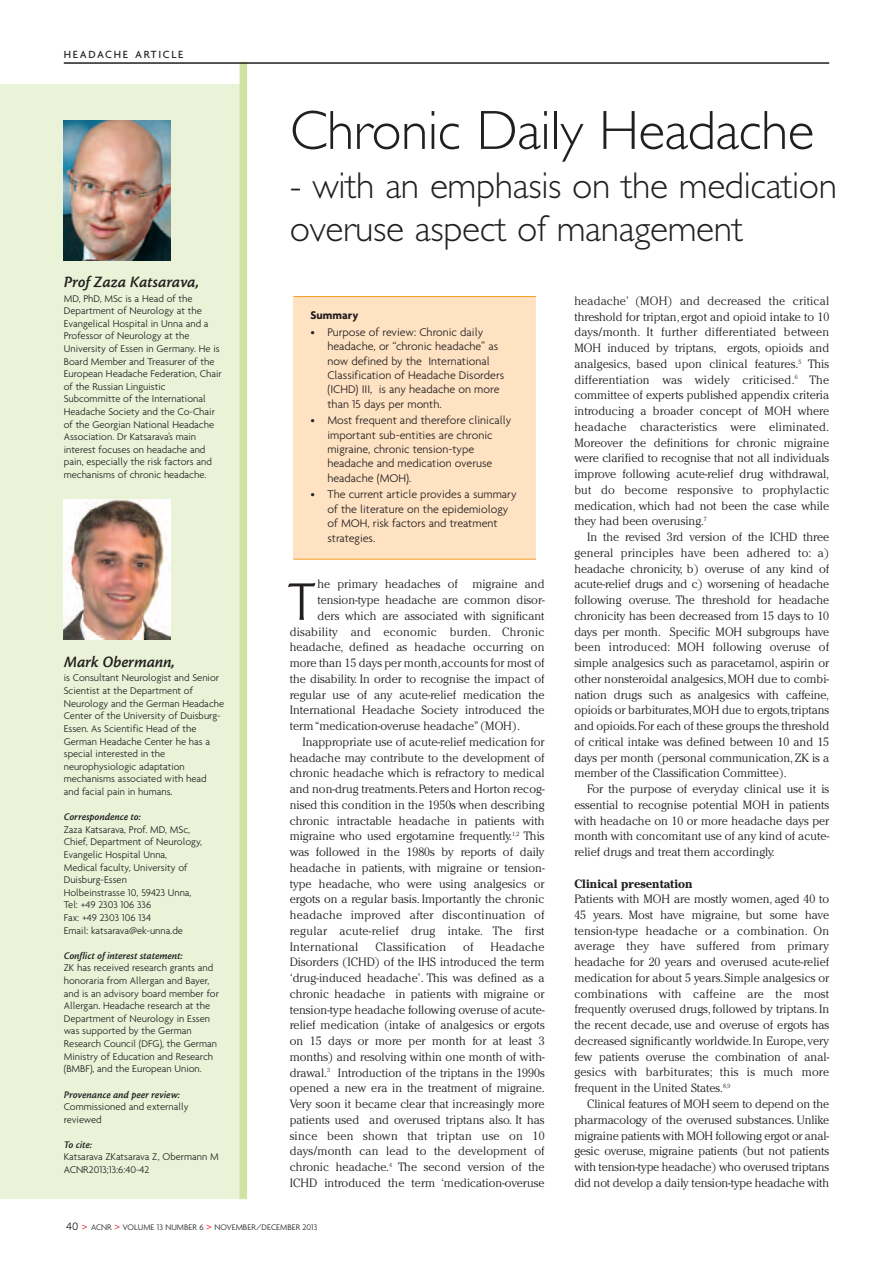
<style>
.page{position:relative;width:893px;height:1263px;background:#fff}
.page>*{position:absolute;margin:0;border:0;box-sizing:border-box;transform-origin:0 0}
.t1{font:300 55.5px "Gill Sans";letter-spacing:-.01em;color:#231f20}
.t2{font:300 52.8px "Goudy Sans IT Cby BT";color:#231f20}
.t3{font:300 37.5px/43.5px "Gill Sans";letter-spacing:-.01em;color:#231f20}
.t4{font:italic 600 16.5px "Cronos";color:#231f20}
.t5{font:300 12px/15.8px "Cheltenham";color:#231f20;text-align:justify}
.t6{font:300 12px/14.4px "Agenda";color:#231f20}
.t7{font:300 12px "Cheltenham";letter-spacing:.02em;color:#231f20}
.t8{font:700 12px "Cheltenham";color:#231f20}
.t9{font:700 12px "Agenda";color:#231f20}
.t10{font:500 11.25px "Agenda";letter-spacing:.15em;color:#231f20}
.t11{font:300 10.5px/12.6px "Agenda";color:#231f20}
.t12{font:italic 600 10.5px "Cronos";color:#231f20}
.t13{font:300 8.7px "Agenda";color:#231f20}
.s1{font-family:"Museo 300";font-weight:400;font-size:10.5px}
.s2{font-family:"Museo 300";font-weight:400;font-size:10.5px;color:#ee1d23}
</style>
<div class="page">
<div style="left:0;top:84px;width:246px;height:1115px;background:#eaf3d8"></div>
<img style="left:64px;top:121px;width:106px;height:140px">
<div style="left:240px;top:62px;width:7px;height:1137px;background:#d0e4a1"></div>
<img style="left:64px;top:500px;width:106px;height:140px">
<div style="left:293px;top:296px;width:243px;height:263px;background:#fee2c2"></div>
<hr style="left:294px;top:296px;width:242px;height:1px;background:#f89c27">
<hr style="left:293px;top:559px;width:243px;height:1px;background:#f89c27">
<hr style="left:64px;top:62px;width:765px;height:2px;background:#231f20">
<p class="t10" style="left:64px;top:47px;width:121px">HEADACHE ARTICLE</p>
<h3 class="t4" style="left:64px;top:276px;width:137px">Prof Zaza Katsarava,</h3>
<p class="t11" style="left:64px;top:292px;width:160px">MD, PhD, MSc is a Head of the<br>Department of Neurology at the<br>Evangelical Hospital in Unna and a<br>Professor of Neurology at the<br>University of Essen in Germany. He is<br>Board Member and Treasurer of the<br>European Headache Federation, Chair of the Russian Linguistic<br>Subcommitte of the International<br>Headache Society and the Co-Chair of the Georgian National Headache<br>Association. Dr Katsarava’s main interest focuses on headache and pain, especially the risk factors and mechanisms of chronic headache.</p>
<h3 class="t4" style="left:64px;top:655px;width:113px">Mark Obermann,</h3>
<p class="t11" style="left:64px;top:671px;width:162px">is Consultant Neurologist and Senior<br>Scientist at the Department of<br>Neurology and the German Headache<br>Center of the University of Duisburg-<br>Essen. As Scientific Head of the<br>German Headache Center he has a special interested in the neurophysiologic adaptation mechanisms associated with head and facial pain in humans.</p>
<p class="t12" style="left:64px;top:813px;width:78px">Correspondence to:</p>
<p class="t11" style="left:64px;top:823px;width:140px">Zaza Katsarava, Prof. MD, MSc,<br>Chief, Department of Neurology,<br>Evangelic Hospital Unna,<br>Medical faculty, University of<br>Duisburg-Essen<br>Holbeinstrasse 10, 59423 Unna,<br>Tel: +49 2303 106 336<br>Fax: +49 2303 106 134<br>Email: katsarava@ek-unna.de</p>
<p class="t12" style="left:64px;top:952px;width:120px">Conflict of interest statement:</p>
<p class="t11" style="left:64px;top:961px;width:157px">ZK has received research grants and honoraria from Allergan and Bayer, and is an advisory board member for Allergan. Headache research at the Department of Neurology in Essen was supported by the German Research Council (DFG), the German Ministry of Education and Research (BMBF), and the European Union.</p>
<p class="t12" style="left:64px;top:1090px;width:118px">Provenance and peer review:</p>
<p class="t11" style="left:64px;top:1100px;width:126px">Commissioned and externally reviewed</p>
<p class="t12" style="left:64px;top:1141px;width:29px">To cite:</p>
<p class="t11" style="left:64px;top:1150px;width:156px">Katsarava ZKatsarava Z, Obermann M<br>ACNR2013;13:6:40-42</p>
<h1 class="t1" style="left:290px;top:97px;width:526px">Chronic Daily Headache</h1>
<h3 class="t3" style="left:290px;top:163px;width:549px">- with an emphasis on the medication overuse aspect of management</h3>
<p class="t9" style="left:310px;top:308px;width:50px">Summary</p>
<p class="t6" style="left:327px;top:324px;width:178px;text-indent:-17px">• Purpose of review: Chronic daily headache, or “chronic headache” as now defined by the International Classification of Headache Disorders (ICHD) III, is any headache on more than 15 days per month.</p>
<p class="t6" style="left:327px;top:413px;width:186px;text-indent:-17px">• Most frequent and therefore clinically important sub-entities are chronic migraine, chronic tension-type headache and medication overuse headache (MOH).</p>
<p class="t6" style="left:327px;top:487px;width:191px;text-indent:-17px">• The current article provides a summary of the literature on the epidemiology of MOH, risk factors and treatment strategies.</p>
<h2 class="t2" style="left:290px;top:581px;width:25px">T</h2>
<p class="t5" style="left:317px;top:577px;width:229px">he primary headaches of migraine and</p>
<p class="t5" style="left:317px;top:593px;width:229px">tension-type headache are common disor-</p>
<p class="t5" style="left:317px;top:609px;width:229px">ders which are associated with significant</p>
<p class="t7" style="left:290px;top:627px;width:256px">disability and economic burden. Chronic</p>
<p class="t5" style="left:290px;top:640px;width:256px">headache, defined as headache occurring on</p>
<p class="t5" style="left:290px;top:656px;width:256px">more than 15 days per month, accounts for most of</p>
<p class="t5" style="left:290px;top:672px;width:256px">the disability. In order to recognise the impact of</p>
<p class="t5" style="left:290px;top:687px;width:256px">regular use of any acute-relief medication the</p>
<p class="t5" style="left:290px;top:703px;width:256px">International Headache Society introduced the</p>
<p class="t5" style="left:290px;top:719px;width:232px">term “medication-overuse headache” (MOH).</p>
<p class="t5" style="left:302px;top:735px;width:244px">Inappropriate use of acute-relief medication for</p>
<p class="t5" style="left:290px;top:750px;width:256px">headache may contribute to the development of</p>
<p class="t5" style="left:290px;top:766px;width:256px">chronic headache which is refractory to medical</p>
<p class="t5" style="left:290px;top:782px;width:256px">and non-drug treatments. Peters and Horton recog-</p>
<p class="t5" style="left:290px;top:798px;width:256px">nised this condition in the 1950s when describing</p>
<p class="t5" style="left:290px;top:813px;width:256px">chronic intractable headache in patients with</p>
<p class="t5" style="left:290px;top:829px;width:256px">migraine who used ergotamine frequently.<sup>1,2</sup> This</p>
<p class="t5" style="left:290px;top:845px;width:256px">was followed in the 1980s by reports of daily</p>
<p class="t5" style="left:290px;top:861px;width:256px">headache in patients, with migraine or tension-</p>
<p class="t5" style="left:290px;top:876px;width:256px">type headache, who were using analgesics or</p>
<p class="t5" style="left:290px;top:892px;width:256px">ergots on a regular basis. Importantly the chronic</p>
<p class="t7" style="left:290px;top:910px;width:256px">headache improved after discontinuation of</p>
<p class="t7" style="left:290px;top:926px;width:256px">regular acute-relief drug intake. The first</p>
<p class="t7" style="left:290px;top:942px;width:70px">International</p>
<p class="t7" style="left:375px;top:942px;width:72px">Classification</p>
<p class="t5" style="left:463px;top:939px;width:12px">of</p>
<p class="t5" style="left:290px;top:939px;width:256px;text-indent:201px">Headache Disorders (ICHD) of the IHS introduced the term ‘drug-induced headache’. This was defined as a chronic headache in patients with migraine or tension-type headache following overuse of acute&shy;relief medication (intake of analgesics or ergots on 15 days or more per month for at least 3 months) and resolving within one month of with&shy;drawal.<sup>3</sup> Introduction of the triptans in the 1990s opened a new era in the treatment of migraine.<br>Very soon it became clear that increasingly more patients used and overused triptans also. It has since been shown that triptan use on 10 days/month can lead to the development of chronic headache.<sup>4</sup> The second version of the ICHD introduced the term ‘medication-overuse</p>
<p class="t5" style="left:574px;top:294px;width:256px">headache’ (MOH) and decreased the critical threshold for triptan, ergot and opioid intake to 10 days/month. It further differentiated between MOH induced by triptans, ergots, opioids and analgesics, based upon clinical features.<sup>5</sup> This differentiation was widely criticised.<sup>6</sup> The committee of experts published appendix criteria introducing a broader concept of MOH where headache characteristics were eliminated.<br>Moreover the definitions for chronic migraine were clarified to recognise that not all individuals improve following acute-relief drug withdrawal, but do become responsive to prophylactic medication, which had not been the case while they had been overusing.<sup>7</sup></p>
<p class="t5" style="left:574px;top:530px;width:256px;text-indent:13px">In the revised 3rd version of the ICHD three general principles have been adhered to: a) headache chronicity, b) overuse of any kind of acute-relief drugs and c) worsening of headache following overuse. The threshold for headache chronicity has been decreased from 15 days to 10 days per month. Specific MOH subgroups have been introduced: MOH following overuse of simple analgesics such as paracetamol, aspirin or other nonsteroidal analgesics, MOH due to combi&shy;nation drugs such as analgesics with caffeine, opioids or barbiturates, MOH due to ergots, triptans and opioids. For each of these groups the threshold of critical intake was defined between 10 and 15 days per month (personal communication, ZK is a member of the Classification Committee).</p>
<p class="t5" style="left:574px;top:782px;width:256px;text-indent:13px">For the purpose of everyday clinical use it is essential to recognise potential MOH in patients with headache on 10 or more headache days per month with concomitant use of any kind of acute&shy;relief drugs and treat them accordingly.</p>
<p class="t8" style="left:574px;top:879px;width:120px">Clinical presentation</p>
<p class="t5" style="left:574px;top:892px;width:256px">Patients with MOH are mostly women, aged 40 to 45 years. Most have migraine, but some have tension-type headache or a combination. On average they have suffered from primary headache for 20 years and overused acute-relief medication for about 5 years. Simple analgesics or combinations with caffeine are the most frequently overused drugs, followed by triptans. In the recent decade, use and overuse of ergots has decreased significantly worldwide. In Europe, very few patients overuse the combination of anal&shy;gesics with barbiturates; this is much more frequent in the United States.<sup>8,9</sup></p>
<p class="t5" style="left:574px;top:1097px;width:256px;text-indent:13px">Clinical features of MOH seem to depend on the pharmacology of the overused substances. Unlike migraine patients with MOH following ergot or anal&shy;gesic overuse, migraine patients (but not patients with tension-type headache) who overused triptans did not develop a daily tension-type headache with</p>
<p class="t13" style="left:66px;top:1222px;width:253px"><span class="s1">40</span> <span class="s2">&gt;</span> ACNR <span class="s2">&gt;</span> VOLUME 13 NUMBER 6 <span class="s2">&gt;</span> NOVEMBER/DECEMBER 2013</p>
</div>
